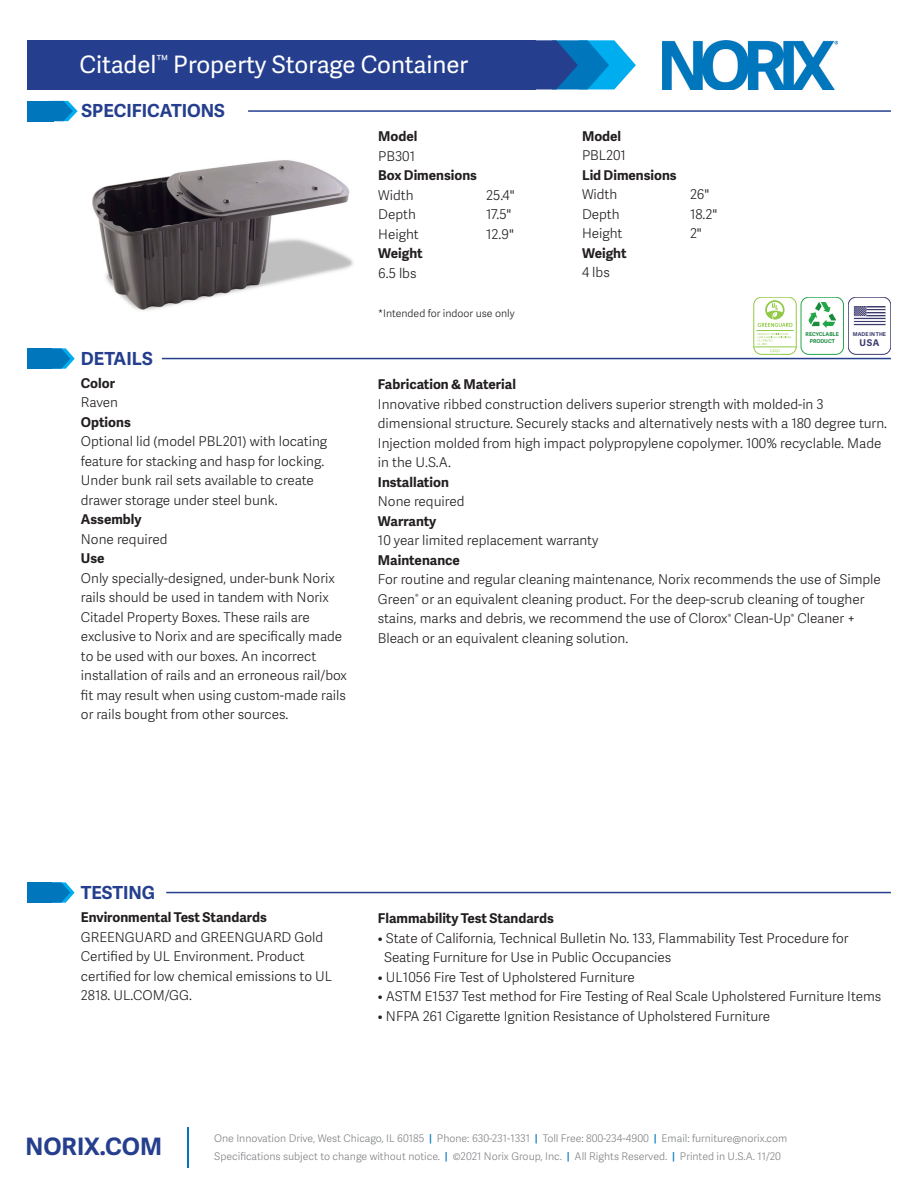
<style>
.page{position:relative;width:918px;height:1188px;background:#fff}
.page>*{position:absolute;margin:0;border:0;box-sizing:border-box;transform-origin:0 0}
.t1{font:24px "Adelle Sans";color:#fff}
.t2{font:700 24px "Adelle Sans";color:#253f8e}
.t3{font:700 18px "Adelle Sans";color:#253f8e}
.t4{font:300 13.5px/19.5px "Adelle Sans";color:#231f20}
.t5{font:700 13.5px "Adelle Sans";color:#231f20}
.t6{font:300 10.5px "Adelle Sans";color:#808285}
.t7{font:300 10.5px "Adelle Sans";color:#231f20}
.t8{font:700 9.3px "Adelle Sans";color:#3d3b6e}
.t9{font:700 5.25px/6.3px "Adelle Sans";color:#1a8b3d;text-align:center}
.t10{font:700 5.25px "Adelle Sans";color:#3d3b6e}
.s1{font-weight:600;color:#0077bd}
</style>
<div class="page">
<hr style="left:187px;top:1127px;width:2px;height:41px;background:#0077bd">
<img style="left:663px;top:40px;width:174px;height:50px">
<svg style="left:535px;top:40px;width:101px;height:49px;background:#2883c2"></svg>
<div style="left:27px;top:40px;width:508px;height:49px;background:#253f8e"></div>
<svg style="left:52px;top:348px;width:23px;height:21px"></svg>
<div style="left:27px;top:348px;width:25px;height:21px;background:#0077bd"></div>
<hr style="left:162px;top:358px;width:729px;height:1px;background:#253f8e">
<svg style="left:52px;top:882px;width:23px;height:21px"></svg>
<div style="left:27px;top:882px;width:25px;height:21px;background:#0077bd"></div>
<hr style="left:166px;top:892px;width:725px;height:1px;background:#253f8e">
<svg style="left:53px;top:101px;width:25px;height:20px"></svg>
<div style="left:27px;top:101px;width:26px;height:20px;background:#0077bd"></div>
<hr style="left:248px;top:110px;width:643px;height:2px;background:#253f8e">
<img style="left:92px;top:160px;width:261px;height:151px">
<div style="left:848px;top:297px;width:43px;height:58px;border:1px solid #3d3b6e;border-radius:8px"></div>
<svg style="left:854px;top:306px;width:32px;height:19px"></svg>
<div style="left:754px;top:297px;width:42px;height:58px;border:1px solid #92c947;border-radius:8px"></div>
<hr style="left:754px;top:347px;width:42px;height:1px;background:#92c947">
<hr style="left:756px;top:330px;width:38px;height:1px;background:#92c947">
<svg style="left:758px;top:300px;width:35px;height:27px"></svg>
<svg style="left:758px;top:333px;width:33px;height:19px"></svg>
<div style="left:801px;top:297px;width:43px;height:58px;border:1px solid #23a649;border-radius:8px"></div>
<svg style="left:808px;top:301px;width:28px;height:27px"></svg>
<p class="t1" style="left:79px;top:48px;width:390px">Citadel<sup>™</sup> Property Storage Container</p>
<p class="t3" style="left:82px;top:98px;width:145px">SPECIFICATIONS</p>
<p class="t3" style="left:81px;top:346px;width:73px">DETAILS</p>
<p class="t5" style="left:81px;top:373px;width:36px">Color</p>
<p class="t4" style="left:81px;top:392px;width:39px">Raven</p>
<p class="t5" style="left:81px;top:412px;width:51px">Options</p>
<p class="t4" style="left:81px;top:431px;width:248px">Optional lid (model PBL201) with locating feature for stacking and hasp for locking.<br>Under bunk rail sets available to create drawer storage under steel bunk.</p>
<p class="t5" style="left:81px;top:510px;width:62px">Assembly</p>
<p class="t4" style="left:81px;top:529px;width:88px">None required</p>
<p class="t5" style="left:81px;top:549px;width:25px">Use</p>
<p class="t4" style="left:81px;top:568px;width:268px">Only specially-designed, under-bunk Norix rails should be used in tandem with Norix Citadel Property Boxes. These rails are exclusive to Norix and are specifically made to be used with our boxes. An incorrect installation of rails and an erroneous rail/box fit may result when using custom-made rails or rails bought from other sources.</p>
<p class="t5" style="left:378px;top:127px;width:41px">Model</p>
<p class="t4" style="left:378px;top:146px;width:38px">PB301</p>
<p class="t5" style="left:378px;top:166px;width:100px">Box Dimensions</p>
<p class="t4" style="left:378px;top:185px;width:37px">Width</p>
<p class="t4" style="left:486px;top:185px;width:30px">25.4"</p>
<p class="t4" style="left:378px;top:204px;width:39px">Depth</p>
<p class="t4" style="left:486px;top:204px;width:27px">17.5"</p>
<p class="t4" style="left:378px;top:224px;width:42px">Height</p>
<p class="t4" style="left:486px;top:224px;width:29px">12.9"</p>
<p class="t5" style="left:378px;top:244px;width:46px">Weight</p>
<p class="t4" style="left:378px;top:263px;width:40px">6.5 lbs</p>
<p class="t7" style="left:378px;top:306px;width:138px">*Intended for indoor use only</p>
<p class="t5" style="left:582px;top:126px;width:41px">Model</p>
<p class="t4" style="left:582px;top:145px;width:46px">PBL201</p>
<p class="t5" style="left:582px;top:165px;width:96px">Lid Dimensions</p>
<p class="t4" style="left:582px;top:184px;width:37px">Width</p>
<p class="t4" style="left:690px;top:184px;width:21px">26"</p>
<p class="t4" style="left:582px;top:204px;width:39px">Depth</p>
<p class="t4" style="left:690px;top:204px;width:29px">18.2"</p>
<p class="t4" style="left:582px;top:223px;width:42px">Height</p>
<p class="t4" style="left:690px;top:223px;width:13px">2"</p>
<p class="t5" style="left:582px;top:243px;width:46px">Weight</p>
<p class="t4" style="left:582px;top:262px;width:29px">4 lbs</p>
<p class="t9" style="left:806px;top:331px;width:35px">RECYCLABLE<br>PRODUCT</p>
<p class="t10" style="left:853px;top:331px;width:35px">MADE IN THE</p>
<p class="t8" style="left:860px;top:336px;width:21px">USA</p>
<p class="t5" style="left:378px;top:375px;width:140px">Fabrication &amp; Material</p>
<p class="t4" style="left:378px;top:394px;width:511px">Innovative ribbed construction delivers superior strength with molded-in 3 dimensional structure. Securely stacks and alternatively nests with a 180 degree turn.<br>Injection molded from high impact polypropylene copolymer. 100% recyclable. Made in the U.S.A.</p>
<p class="t5" style="left:378px;top:472px;width:72px">Installation</p>
<p class="t4" style="left:378px;top:491px;width:88px">None required</p>
<p class="t5" style="left:378px;top:511px;width:60px">Warranty</p>
<p class="t4" style="left:378px;top:530px;width:222px">10 year limited replacement warranty</p>
<p class="t5" style="left:378px;top:550px;width:84px">Maintenance</p>
<p class="t4" style="left:378px;top:569px;width:504px">For routine and regular cleaning maintenance, Norix recommends the use of Simple Green<sup>®</sup> or an equivalent cleaning product. For the deep-scrub cleaning of tougher stains, marks and debris, we recommend the use of Clorox<sup>®</sup> Clean-Up<sup>®</sup> Cleaner + Bleach or an equivalent cleaning solution.</p>
<p class="t3" style="left:81px;top:880px;width:76px">TESTING</p>
<p class="t5" style="left:81px;top:908px;width:187px">Environmental Test Standards</p>
<p class="t4" style="left:81px;top:927px;width:253px">GREENGUARD and GREENGUARD Gold<br>Certified by UL Environment. Product certified for low chemical emissions to UL<br>2818. UL.COM/GG.</p>
<p class="t5" style="left:378px;top:909px;width:177px">Flammability Test Standards</p>
<p class="t4" style="left:384px;top:928px;width:466px;text-indent:-6px">• State of California, Technical Bulletin No. 133, Flammability Test Procedure for<br>Seating Furniture for Use in Public Occupancies</p>
<p class="t4" style="left:378px;top:967px;width:258px">• UL1056 Fire Test of Upholstered Furniture</p>
<p class="t4" style="left:378px;top:986px;width:505px">• ASTM E1537 Test method for Fire Testing of Real Scale Upholstered Furniture Items</p>
<p class="t4" style="left:378px;top:1006px;width:394px">• NFPA 261 Cigarette Ignition Resistance of Upholstered Furniture</p>
<h1 class="t2" style="left:26px;top:1129px;width:138px">NORIX.COM</h1>
<p class="t6" style="left:214px;top:1131px;width:575px">One Innovation Drive, West Chicago, IL 60185 <span class="s1">|</span> Phone: 630-231-1331 <span class="s1">|</span> Toll Free: 800-234-4900 <span class="s1">|</span> Email: furniture@norix.com</p>
<p class="t6" style="left:214px;top:1149px;width:568px">Specifications subject to change without notice. <span class="s1">|</span> ©2021 Norix Group, Inc. <span class="s1">|</span> All Rights Reserved. <span class="s1">|</span> Printed in U.S.A. 11/20</p>
</div>
